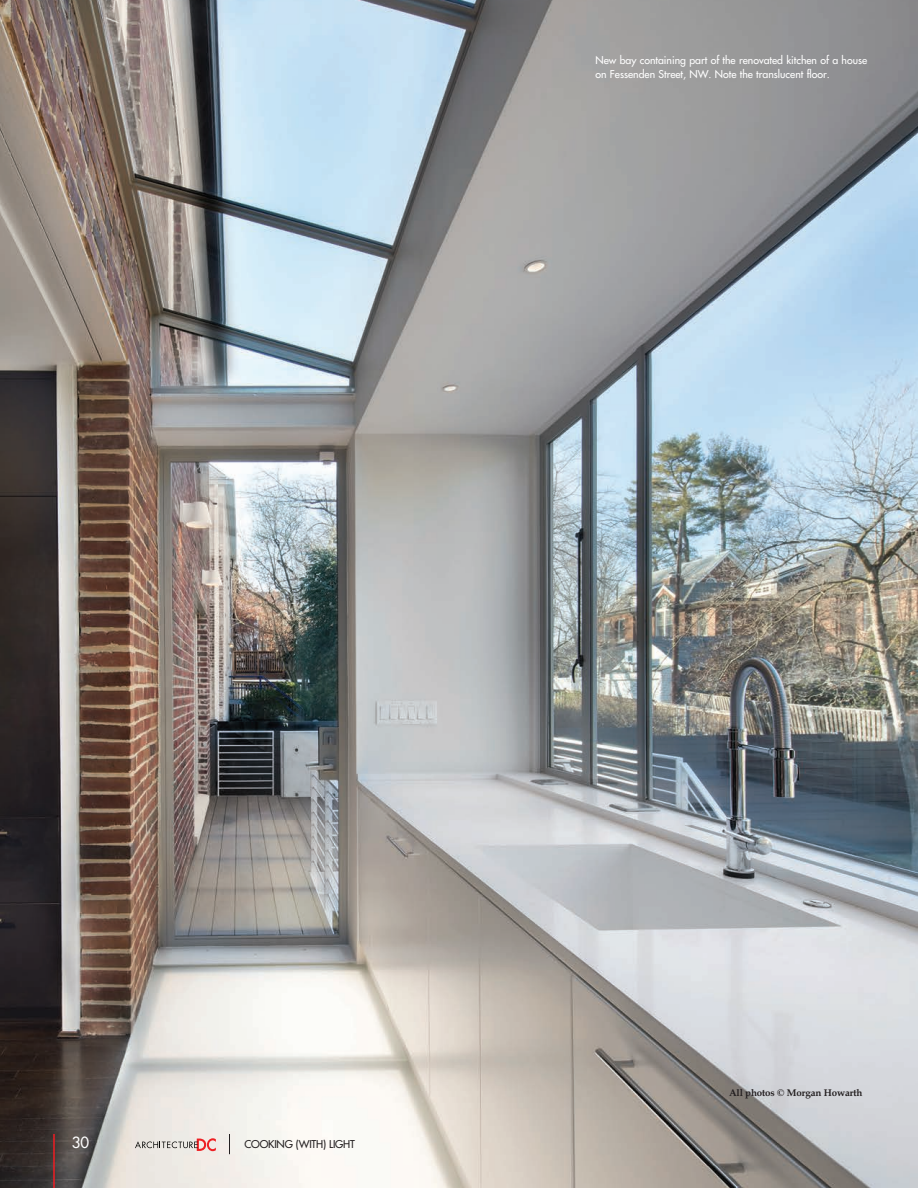
<style>
.page{position:relative;width:918px;height:1188px;background:#fff}
.page>*{position:absolute;margin:0;border:0;box-sizing:border-box;transform-origin:0 0}
.t1{font:500 15px "Futura Std";color:#fff}
.t2{font:500 10.5px/13.5px "Futura Std";color:#fff}
.t3{font:500 10.5px "Futura Std";letter-spacing:-.015em;color:#231f20}
.t4{font:700 9.75px "Book Antiqua";letter-spacing:-.015em;color:#231f20}
</style>
<div class="page">
<img style="left:0;top:0;width:918px;height:1188px">
<svg style="left:135px;top:1138px;width:81px;height:13px"></svg>
<hr style="left:53px;top:1134px;width:2px;height:54px;background:#ee1d23">
<svg style="left:229px;top:1134px;width:1px;height:20px"></svg>
<p class="t2" style="left:596px;top:54px;width:273px">New bay containing part of the renovated kitchen of a house on Fessenden Street, NW. Note the translucent floor.</p>
<h1 class="t1" style="left:72px;top:1135px;width:19px">30</h1>
<p class="t3" style="left:244px;top:1139px;width:112px">COOKING (WITH) LIGHT</p>
<p class="t4" style="left:729px;top:1090px;width:135px">All photos © Morgan Howarth</p>
</div>
